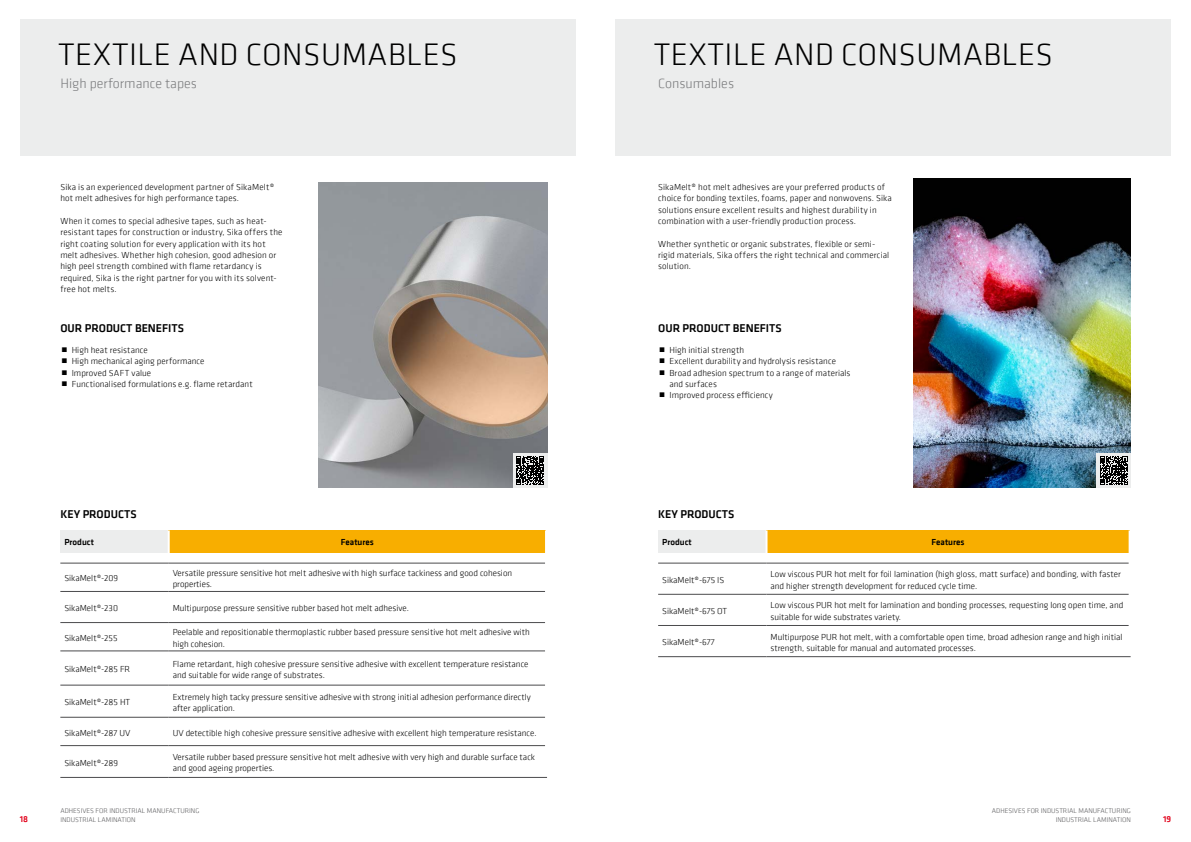
<style>
.page{position:relative;width:1191px;height:842px;background:#fff}
.page>*{position:absolute;margin:0;border:0;box-sizing:border-box;transform-origin:0 0}
.t1{font:300 32px "Klavika Web Basic";letter-spacing:.015em;color:#000}
.t2{font:300 14px "Klavika Web Basic";color:#7b7c7e}
.t3{font:500 11.7px "Klavika Web Basic";color:#000}
.t4{font:300 9px/11.3px "Klavika Web Basic";color:#000}
.t5{font:500 9px "Klavika Web Basic";color:#000}
.t6{font:500 9px "Klavika Web Basic";color:#e2001a}
.t7{font:300 7px/8.4px "Klavika Web Basic";color:#58585a;text-align:right}
</style>
<div class="page">
<div style="left:20px;top:20px;width:555px;height:136px;background:#eceded"></div>
<img style="left:318px;top:182px;width:229px;height:306px">
<div style="left:60px;top:530px;width:109px;height:23px;background:#eceded"></div>
<div style="left:169px;top:530px;width:377px;height:23px;background:#f8ae00"></div>
<hr style="left:168px;top:530px;width:2px;height:23px;background:#fff">
<hr style="left:545px;top:530px;width:2px;height:23px;background:#fff">
<hr style="left:60px;top:563px;width:109px;height:1px;background:#4b4b4d">
<hr style="left:169px;top:563px;width:376px;height:1px;background:#4b4b4d">
<hr style="left:60px;top:591px;width:109px;height:1px;background:#4b4b4d">
<hr style="left:169px;top:591px;width:376px;height:1px;background:#4b4b4d">
<hr style="left:60px;top:622px;width:109px;height:1px;background:#4b4b4d">
<hr style="left:169px;top:622px;width:376px;height:1px;background:#4b4b4d">
<hr style="left:60px;top:650px;width:109px;height:1px;background:#4b4b4d">
<hr style="left:169px;top:650px;width:376px;height:1px;background:#4b4b4d">
<hr style="left:60px;top:685px;width:109px;height:1px;background:#4b4b4d">
<hr style="left:169px;top:685px;width:376px;height:1px;background:#4b4b4d">
<hr style="left:60px;top:717px;width:109px;height:1px;background:#4b4b4d">
<hr style="left:169px;top:717px;width:376px;height:1px;background:#4b4b4d">
<hr style="left:60px;top:745px;width:109px;height:1px;background:#4b4b4d">
<hr style="left:169px;top:745px;width:376px;height:1px;background:#4b4b4d">
<hr style="left:60px;top:777px;width:109px;height:1px;background:#4b4b4d">
<hr style="left:169px;top:777px;width:378px;height:1px;background:#4b4b4d">
<div style="left:615px;top:20px;width:556px;height:136px;background:#eceded"></div>
<img style="left:913px;top:179px;width:217px;height:309px">
<div style="left:658px;top:530px;width:108px;height:23px;background:#eceded"></div>
<div style="left:766px;top:530px;width:363px;height:23px;background:#f8ae00"></div>
<hr style="left:765px;top:530px;width:2px;height:23px;background:#fff">
<hr style="left:1128px;top:530px;width:2px;height:23px;background:#fff">
<hr style="left:658px;top:563px;width:108px;height:1px;background:#4b4b4d">
<hr style="left:766px;top:563px;width:362px;height:1px;background:#4b4b4d">
<hr style="left:658px;top:594px;width:108px;height:1px;background:#4b4b4d">
<hr style="left:766px;top:594px;width:362px;height:1px;background:#4b4b4d">
<hr style="left:658px;top:625px;width:108px;height:1px;background:#4b4b4d">
<hr style="left:766px;top:625px;width:362px;height:1px;background:#4b4b4d">
<hr style="left:658px;top:656px;width:108px;height:1px;background:#4b4b4d">
<hr style="left:766px;top:656px;width:364px;height:1px;background:#4b4b4d">
<div style="left:513px;top:453px;width:34px;height:35px;background:#eceded"></div>
<svg style="left:516px;top:456px;width:28px;height:29px"></svg>
<div style="left:1096px;top:453px;width:34px;height:35px;background:#eceded"></div>
<svg style="left:1100px;top:456px;width:27px;height:29px"></svg>
<h1 class="t1" style="left:58px;top:35px;width:401px">TEXTILE AND CONSUMABLES</h1>
<h2 class="t2" style="left:60px;top:75px;width:138px">High performance tapes</h2>
<p class="t4" style="left:60px;top:181px;width:215px">Sika is an experienced development partner of SikaMelt® hot melt adhesives for high performance tapes.</p>
<p class="t4" style="left:60px;top:215px;width:224px">When it comes to special adhesive tapes, such as heat&shy;resistant tapes for construction or industry, Sika offers the right coating solution for every application with its hot melt adhesives. Whether high cohesion, good adhesion or high peel strength combined with flame retardancy is required, Sika is the right partner for you with its solvent&shy;free hot melts.</p>
<p class="t3" style="left:60px;top:320px;width:125px">OUR PRODUCT BENEFITS</p>
<p class="t4" style="left:72px;top:344px;width:182px">High heat resistance<br>High mechanical aging performance<br>Improved SAFT value<br>Functionalised formulations e.g. flame retardant</p>
<p class="t3" style="left:60px;top:506px;width:78px">KEY PRODUCTS</p>
<p class="t5" style="left:64px;top:536px;width:31px">Product</p>
<p class="t5" style="left:341px;top:536px;width:34px">Features</p>
<p class="t4" style="left:64px;top:573px;width:55px">SikaMelt®-209</p>
<p class="t4" style="left:173px;top:567px;width:341px">Versatile pressure sensitive hot melt adhesive with high surface tackiness and good cohesion properties.</p>
<p class="t4" style="left:64px;top:602px;width:55px">SikaMelt®-230</p>
<p class="t4" style="left:173px;top:602px;width:238px">Multipurpose pressure sensitive rubber based hot melt adhesive.</p>
<p class="t4" style="left:64px;top:632px;width:55px">SikaMelt®-255</p>
<p class="t4" style="left:173px;top:626px;width:359px">Peelable and repositionable thermoplastic rubber based pressure sensitive hot melt adhesive with high cohesion.</p>
<p class="t4" style="left:64px;top:663px;width:67px">SikaMelt®-285 FR</p>
<p class="t4" style="left:173px;top:658px;width:357px">Flame retardant, high cohesive pressure sensitive adhesive with excellent temperature resistance and suitable for wide range of substrates.</p>
<p class="t4" style="left:64px;top:697px;width:67px">SikaMelt®-285 HT</p>
<p class="t4" style="left:173px;top:691px;width:359px">Extremely high tacky pressure sensitive adhesive with strong initial adhesion performance directly after application.</p>
<p class="t4" style="left:64px;top:727px;width:67px">SikaMelt®-287 UV</p>
<p class="t4" style="left:173px;top:727px;width:365px">UV detectible high cohesive pressure sensitive adhesive with excellent high temperature resistance.</p>
<p class="t4" style="left:64px;top:757px;width:55px">SikaMelt®-289</p>
<p class="t4" style="left:173px;top:751px;width:364px">Versatile rubber based pressure sensitive hot melt adhesive with very high and durable surface tack and good ageing properties.</p>
<h1 class="t1" style="left:653px;top:35px;width:401px">TEXTILE AND CONSUMABLES</h1>
<h2 class="t2" style="left:658px;top:75px;width:77px">Consumables</h2>
<p class="t4" style="left:658px;top:181px;width:235px">SikaMelt® hot melt adhesives are your preferred products of choice for bonding textiles, foams, paper and nonwovens. Sika solutions ensure excellent results and highest durability in combination with a user-friendly production process.</p>
<p class="t4" style="left:658px;top:238px;width:233px">Whether synthetic or organic substrates, flexible or semi&shy;rigid materials, Sika offers the right technical and commercial solution.</p>
<p class="t3" style="left:658px;top:320px;width:125px">OUR PRODUCT BENEFITS</p>
<p class="t4" style="left:669px;top:344px;width:182px">High initial strength<br>Excellent durability and hydrolysis resistance<br>Broad adhesion spectrum to a range of materials and surfaces<br>Improved process efficiency</p>
<p class="t3" style="left:658px;top:506px;width:78px">KEY PRODUCTS</p>
<p class="t5" style="left:662px;top:536px;width:31px">Product</p>
<p class="t5" style="left:931px;top:536px;width:34px">Features</p>
<p class="t4" style="left:662px;top:574px;width:64px">SikaMelt®-675 IS</p>
<p class="t4" style="left:770px;top:568px;width:352px">Low viscous PUR hot melt for foil lamination (high gloss, matt surface) and bonding, with faster and higher strength development for reduced cycle time.</p>
<p class="t4" style="left:662px;top:605px;width:67px">SikaMelt®-675 OT</p>
<p class="t4" style="left:770px;top:600px;width:354px">Low viscous PUR hot melt for lamination and bonding processes, requesting long open time, and suitable for wide substrates variety.</p>
<p class="t4" style="left:662px;top:636px;width:54px">SikaMelt®-677</p>
<p class="t4" style="left:770px;top:631px;width:353px">Multipurpose PUR hot melt, with a comfortable open time, broad adhesion range and high initial strength, suitable for manual and automated processes.</p>
<p class="t7" style="left:60px;top:807px;width:141px;text-align:left">ADHESIVES FOR INDUSTRIAL MANUFACTURING<br>INDUSTRIAL LAMINATION</p>
<p class="t7" style="left:991px;top:807px;width:141px">ADHESIVES FOR INDUSTRIAL MANUFACTURING<br>INDUSTRIAL LAMINATION</p>
<p class="t6" style="left:20px;top:813px;width:10px">18</p>
<p class="t6" style="left:1163px;top:813px;width:10px">19</p>
</div>
